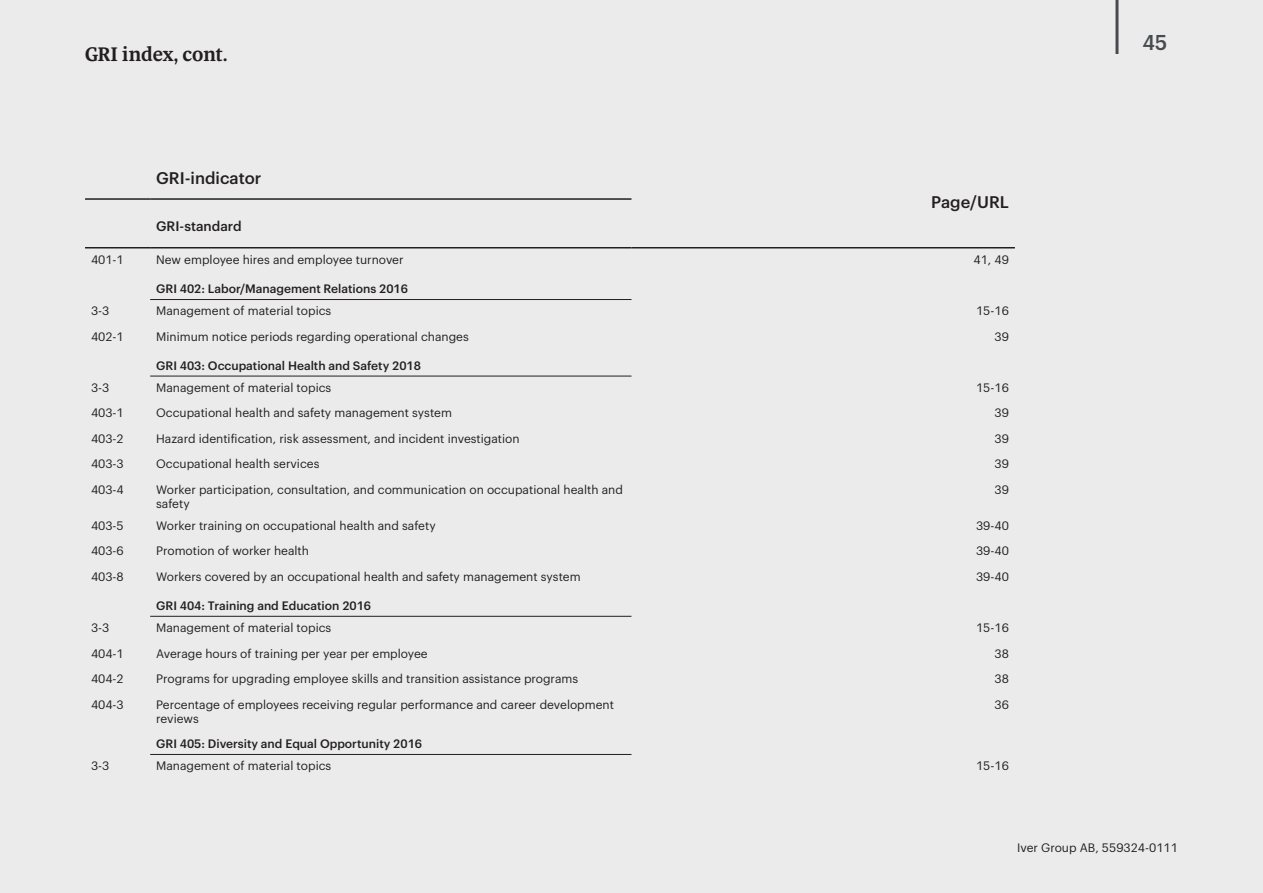
<style>
.page{position:relative;width:1263px;height:893px;background:#ebebec}
.page>*{position:absolute;margin:0;border:0;box-sizing:border-box;transform-origin:0 0}
.Notrubrik{font:700 21px "Aleksei";letter-spacing:-.015em;color:#231f20}
.t1{font:500 21px "Graphik";color:#484b4c}
.Tabellrubrik{font:500 16.5px "Graphik";color:#231f20}
.Tabellunderrubrik{font:500 13.5px "Graphik";color:#231f20}
.Tabelltext{font:12px/14.4px "Graphik";color:#231f20}
.Tabelltext_-_fet{font:500 12px "Graphik";color:#231f20}
</style>
<div class="page">
<hr style="left:1115px;top:0;width:3px;height:54px;background:#484b4c">
<hr style="left:150px;top:299px;width:481px;height:1px;background:#231f20">
<hr style="left:150px;top:376px;width:481px;height:1px;background:#231f20">
<hr style="left:150px;top:616px;width:481px;height:1px;background:#231f20">
<hr style="left:150px;top:754px;width:481px;height:1px;background:#231f20">
<hr style="left:85px;top:198px;width:65px;height:2px;background:#231f20">
<hr style="left:150px;top:198px;width:481px;height:2px;background:#231f20">
<hr style="left:631px;top:247px;width:384px;height:1px;background:#231f20">
<hr style="left:85px;top:247px;width:65px;height:1px;background:#231f20">
<hr style="left:150px;top:247px;width:481px;height:1px;background:#231f20">
<p class="Notrubrik" style="left:85px;top:40px;width:144px">GRI index, cont.</p>
<h1 class="t1" style="left:1142px;top:27px;width:27px">45</h1>
<p class="Tabellrubrik" style="left:156px;top:165px;width:107px">GRI-indicator</p>
<p class="Tabellunderrubrik" style="left:156px;top:216px;width:87px">GRI-standard</p>
<p class="Tabellrubrik" style="left:931px;top:190px;width:79px">Page/URL</p>
<p class="Tabelltext" style="left:91px;top:252px;width:34px">401-1</p>
<p class="Tabelltext" style="left:156px;top:252px;width:249px">New employee hires and employee turnover</p>
<p class="Tabelltext" style="left:973px;top:252px;width:37px">41, 49</p>
<p class="Tabelltext_-_fet" style="left:156px;top:280px;width:253px">GRI 402: Labor/Management Relations 2016</p>
<p class="Tabelltext" style="left:91px;top:303px;width:20px">3-3</p>
<p class="Tabelltext" style="left:156px;top:303px;width:177px">Management of material topics</p>
<p class="Tabelltext" style="left:976px;top:303px;width:34px">15-16</p>
<p class="Tabelltext" style="left:91px;top:328px;width:34px">402-1</p>
<p class="Tabelltext" style="left:156px;top:328px;width:314px">Minimum notice periods regarding operational changes</p>
<p class="Tabelltext" style="left:994px;top:328px;width:16px">39</p>
<p class="Tabelltext_-_fet" style="left:156px;top:356px;width:266px">GRI 403: Occupational Health and Safety 2018</p>
<p class="Tabelltext" style="left:91px;top:379px;width:20px">3-3</p>
<p class="Tabelltext" style="left:156px;top:379px;width:177px">Management of material topics</p>
<p class="Tabelltext" style="left:976px;top:379px;width:34px">15-16</p>
<p class="Tabelltext" style="left:91px;top:405px;width:34px">403-1</p>
<p class="Tabelltext" style="left:156px;top:405px;width:297px">Occupational health and safety management system</p>
<p class="Tabelltext" style="left:994px;top:405px;width:16px">39</p>
<p class="Tabelltext" style="left:91px;top:430px;width:34px">403-2</p>
<p class="Tabelltext" style="left:156px;top:430px;width:365px">Hazard identification, risk assessment, and incident investigation</p>
<p class="Tabelltext" style="left:994px;top:430px;width:16px">39</p>
<p class="Tabelltext" style="left:91px;top:456px;width:34px">403-3</p>
<p class="Tabelltext" style="left:156px;top:456px;width:165px">Occupational health services</p>
<p class="Tabelltext" style="left:994px;top:456px;width:16px">39</p>
<p class="Tabelltext" style="left:91px;top:481px;width:34px">403-4</p>
<p class="Tabelltext" style="left:156px;top:481px;width:468px">Worker participation, consultation, and communication on occupational health and safety</p>
<p class="Tabelltext" style="left:994px;top:481px;width:16px">39</p>
<p class="Tabelltext" style="left:91px;top:517px;width:34px">403-5</p>
<p class="Tabelltext" style="left:156px;top:517px;width:281px">Worker training on occupational health and safety</p>
<p class="Tabelltext" style="left:976px;top:517px;width:34px">39-40</p>
<p class="Tabelltext" style="left:91px;top:543px;width:34px">403-6</p>
<p class="Tabelltext" style="left:156px;top:543px;width:154px">Promotion of worker health</p>
<p class="Tabelltext" style="left:976px;top:543px;width:34px">39-40</p>
<p class="Tabelltext" style="left:91px;top:568px;width:34px">403-8</p>
<p class="Tabelltext" style="left:156px;top:568px;width:426px">Workers covered by an occupational health and safety management system</p>
<p class="Tabelltext" style="left:976px;top:568px;width:34px">39-40</p>
<p class="Tabelltext_-_fet" style="left:156px;top:596px;width:216px">GRI 404: Training and Education 2016</p>
<p class="Tabelltext" style="left:91px;top:619px;width:20px">3-3</p>
<p class="Tabelltext" style="left:156px;top:619px;width:177px">Management of material topics</p>
<p class="Tabelltext" style="left:976px;top:619px;width:34px">15-16</p>
<p class="Tabelltext" style="left:91px;top:645px;width:34px">404-1</p>
<p class="Tabelltext" style="left:156px;top:645px;width:273px">Average hours of training per year per employee</p>
<p class="Tabelltext" style="left:994px;top:645px;width:16px">38</p>
<p class="Tabelltext" style="left:91px;top:670px;width:34px">404-2</p>
<p class="Tabelltext" style="left:156px;top:670px;width:424px">Programs for upgrading employee skills and transition assistance programs</p>
<p class="Tabelltext" style="left:994px;top:670px;width:16px">38</p>
<p class="Tabelltext" style="left:91px;top:696px;width:34px">404-3</p>
<p class="Tabelltext" style="left:156px;top:696px;width:459px">Percentage of employees receiving regular performance and career development reviews</p>
<p class="Tabelltext" style="left:994px;top:696px;width:16px">36</p>
<p class="Tabelltext_-_fet" style="left:156px;top:735px;width:267px">GRI 405: Diversity and Equal Opportunity 2016</p>
<p class="Tabelltext" style="left:91px;top:758px;width:20px">3-3</p>
<p class="Tabelltext" style="left:156px;top:758px;width:177px">Management of material topics</p>
<p class="Tabelltext" style="left:976px;top:758px;width:34px">15-16</p>
<p class="Tabelltext" style="left:1017px;top:839px;width:162px">Iver Group AB, 559324-0111</p>
</div>
